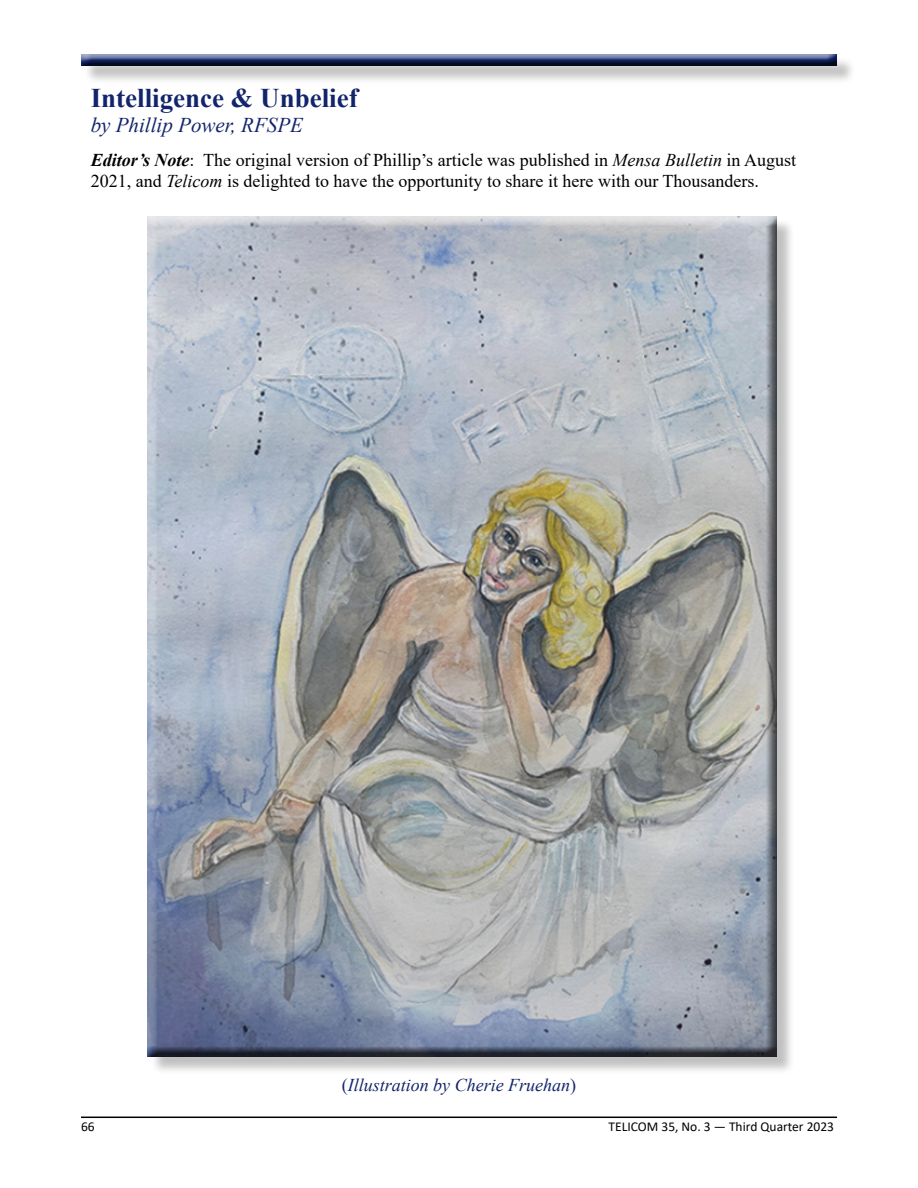
<style>
.page{position:relative;width:918px;height:1188px;background:#fff}
.page>*{position:absolute;margin:0;border:0;box-sizing:border-box;transform-origin:0 0}
.t1{font:700 27px "Times New Roman";color:#12246b}
.t2{font:italic 21px "Times New Roman";color:#12246b}
.t3{font:18px/21.6px "Times New Roman";color:#000}
.t4{font:italic 18px "Times New Roman";color:#12246b}
.t5{font:13.5px "Calibri";color:#000}
.s1{font-weight:700;font-style:italic}
.s2{font-style:italic}
.s3{font-style:normal}
</style>
<div class="page">
<hr style="left:81px;top:1117px;width:756px;height:1px;background:#000">
<div style="left:83px;top:56px;width:772px;height:29px;background:#000;opacity:.25"></div>
<div style="left:80px;top:54px;width:758px;height:14px;background:#000;opacity:.75"></div>
<div style="left:150px;top:218px;width:645px;height:857px;background:#000;opacity:.25"></div>
<div style="left:147px;top:216px;width:631px;height:842px;background:#000;opacity:.75"></div>
<h1 class="t1" style="left:91px;top:78px;width:268px">Intelligence &amp; Unbelief</h1>
<p class="t2" style="left:91px;top:110px;width:214px">by Phillip Power, RFSPE</p>
<p class="t3" style="left:91px;top:148px;width:707px"><span class="s1">Editor’s Note</span>: The original version of Phillip’s article was published in <span class="s2">Mensa Bulletin</span> in August<br>2021, and <span class="s2">Telicom</span> is delighted to have the opportunity to share it here with our Thousanders.</p>
<p class="t4" style="left:342px;top:1073px;width:236px"><span class="s3">(</span>Illustration by Cherie Fruehan<span class="s3">)</span></p>
<p class="t5" style="left:81px;top:1117px;width:15px">66</p>
<p class="t5" style="left:609px;top:1117px;width:227px">TELICOM 35, No. 3 — Third Quarter 2023</p>
</div>
